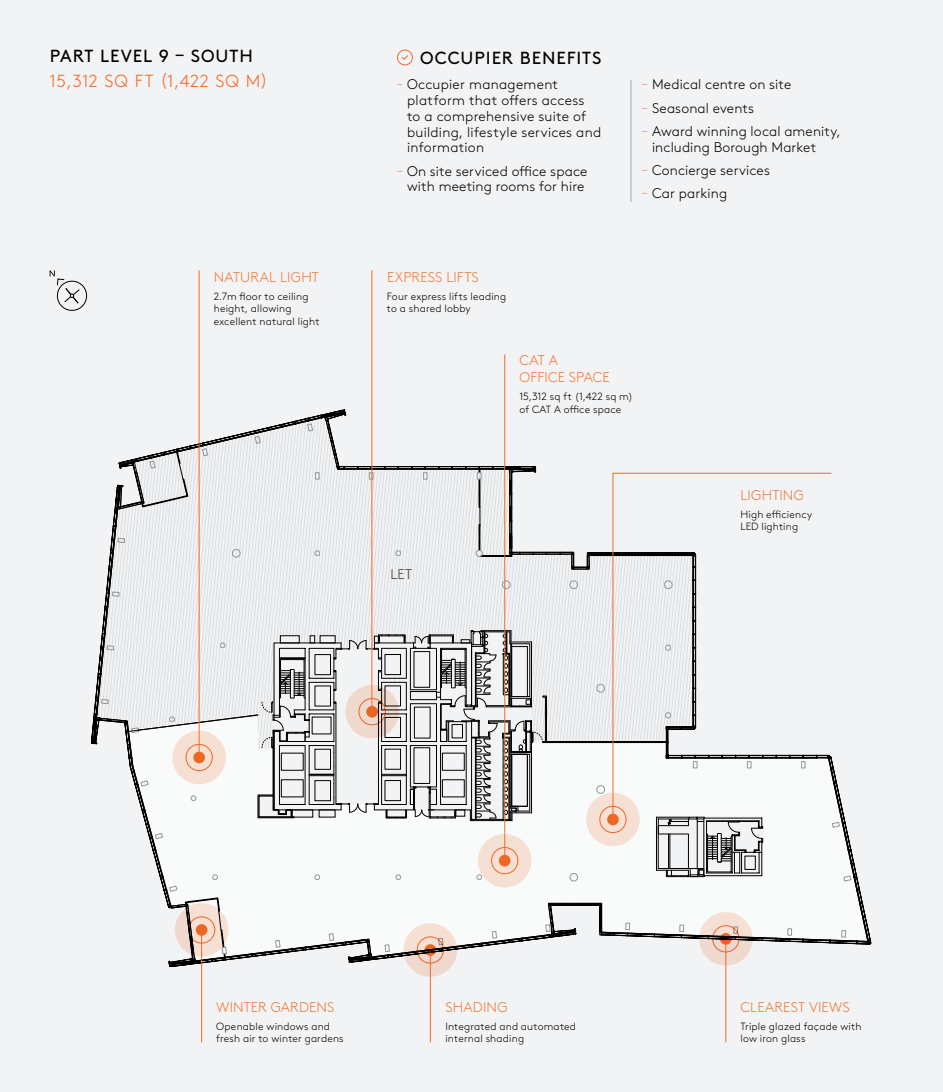
<style>
.page{position:relative;width:943px;height:1092px;background:#fff}
.page>*{position:absolute;margin:0;border:0;box-sizing:border-box;transform-origin:0 0}
.Titles_-_Inside_Spread{font:300 17.5px/24.5px "Brown Pro";letter-spacing:.03em;color:#f36a24}
.Titles_-_Inside_Spread-2{font:17.5px "Brown Pro";letter-spacing:.05em;color:#020000}
.t1{font:300 14px/15.8px "Brown Pro";letter-spacing:.01em;color:#020000}
.Plan___Title{font:300 14px/17.5px "Brown Pro";letter-spacing:.01em;color:#f37935}
.Plan___Title-2{font:300 14px "Brown Pro";color:#3e3e3f}
.Plan_-_Text{font:300 10.5px/12.6px "Brown Pro";letter-spacing:.015em;color:#020000}
.s1{font-weight:400;color:#020000}
.s2{font-size:12.25px;color:#f37935}
</style>
<div class="page">
<div style="left:0;top:0;width:943px;height:1091px;background:#f2f3f4"></div>
<svg style="left:397px;top:49px;width:16px;height:17px"></svg>
<hr style="left:630px;top:80px;width:1px;height:122px;background:#a8a9ad">
<svg style="left:91px;top:409px;width:780px;height:559px"></svg>
<hr style="left:543px;top:741px;width:119px;height:1px;background:#020000">
<svg style="left:50px;top:270px;width:38px;height:41px"></svg>
<svg style="left:478px;top:833px;width:53px;height:54px;background:#f5dccf"></svg>
<div style="left:499px;top:854px;width:11px;height:12px;background:#f36a24;border-radius:50%"></div>
<div style="left:491px;top:847px;width:27px;height:26px;border:1px solid #f36a24;border-radius:50%"></div>
<svg style="left:586px;top:792px;width:53px;height:54px;background:#f5dccf"></svg>
<div style="left:607px;top:813px;width:11px;height:12px;background:#f36a24;border-radius:50%"></div>
<div style="left:599px;top:806px;width:27px;height:26px;border:1px solid #f36a24;border-radius:50%"></div>
<svg style="left:175px;top:903px;width:53px;height:53px;background:#dec7bb"></svg>
<div style="left:196px;top:924px;width:11px;height:11px;background:#f36a24;border-radius:50%"></div>
<div style="left:188px;top:916px;width:27px;height:27px;border:1px solid #f36a24;border-radius:50%"></div>
<svg style="left:345px;top:685px;width:54px;height:53px;background:#d8c2b7"></svg>
<svg style="left:366px;top:705px;width:12px;height:12px"></svg>
<div style="left:359px;top:698px;width:26px;height:27px;border:1px solid #f36a24;border-radius:50%"></div>
<svg style="left:172px;top:730px;width:54px;height:54px;background:#f5dccf"></svg>
<div style="left:193px;top:751px;width:12px;height:12px;background:#f36a24;border-radius:50%"></div>
<div style="left:186px;top:744px;width:26px;height:26px;border:1px solid #f36a24;border-radius:50%"></div>
<svg style="left:403px;top:923px;width:54px;height:53px;background:#e0c9bd"></svg>
<svg style="left:424px;top:944px;width:12px;height:11px"></svg>
<div style="left:417px;top:936px;width:26px;height:27px;border:1px solid #f36a24;border-radius:50%"></div>
<svg style="left:699px;top:912px;width:53px;height:53px;background:#e0c9bd"></svg>
<svg style="left:720px;top:932px;width:11px;height:12px"></svg>
<div style="left:712px;top:925px;width:27px;height:27px;border:1px solid #f36a24;border-radius:50%"></div>
<svg style="left:612px;top:473px;width:219px;height:346px"></svg>
<hr style="left:371px;top:270px;width:1px;height:442px;background:#f36a24">
<hr style="left:199px;top:270px;width:1px;height:489px;background:#f36a24">
<hr style="left:201px;top:929px;width:1px;height:113px;background:#f36a24">
<hr style="left:430px;top:952px;width:1px;height:90px;background:#f36a24">
<hr style="left:725px;top:942px;width:1px;height:100px;background:#f36a24">
<hr style="left:504px;top:354px;width:1px;height:503px;background:#f36a24">
<p class="Titles_-_Inside_Spread" style="left:50px;top:43px;width:220px"><span class="s1">PART LEVEL 9 – SOUTH<br></span>15,312 SQ FT (1,422 SQ M)</p>
<p class="Plan___Title" style="left:214px;top:267px;width:107px">NATURAL LIGHT</p>
<p class="Plan_-_Text" style="left:214px;top:289px;width:107px">2.7m floor to ceiling height, allowing excellent natural light</p>
<p class="Titles_-_Inside_Spread-2" style="left:420px;top:44px;width:183px">OCCUPIER BENEFITS</p>
<p class="t1" style="left:407px;top:76px;width:196px;text-indent:-10px"><span class="s2">–</span> Occupier management platform that offers access to a comprehensive suite of building, lifestyle services and information</p>
<p class="t1" style="left:397px;top:162px;width:192px;text-align:center"><span class="s2">–</span> On site serviced office space with meeting rooms for hire</p>
<p class="t1" style="left:642px;top:76px;width:151px"><span class="s2">–</span> Medical centre on site</p>
<p class="t1" style="left:642px;top:99px;width:114px"><span class="s2">–</span> Seasonal events</p>
<p class="t1" style="left:652px;top:122px;width:190px;text-indent:-10px"><span class="s2">–</span> Award winning local amenity, including Borough Market</p>
<p class="t1" style="left:642px;top:161px;width:129px"><span class="s2">–</span> Concierge services</p>
<p class="t1" style="left:642px;top:184px;width:87px"><span class="s2">–</span> Car parking</p>
<p class="Plan___Title" style="left:387px;top:267px;width:93px">EXPRESS LIFTS</p>
<p class="Plan_-_Text" style="left:387px;top:289px;width:121px">Four express lifts leading to a shared lobby</p>
<p class="Plan___Title" style="left:519px;top:350px;width:92px">CAT A<br>OFFICE SPACE</p>
<p class="Plan_-_Text" style="left:519px;top:389px;width:115px">15,312 sq ft (1,422 sq m) of CAT A office space</p>
<p class="Plan___Title-2" style="left:390px;top:564px;width:23px">LET</p>
<p class="Plan___Title" style="left:740px;top:485px;width:65px">LIGHTING</p>
<p class="Plan_-_Text" style="left:740px;top:507px;width:73px">High efficiency<br>LED lighting</p>
<p class="Plan___Title" style="left:216px;top:997px;width:119px">WINTER GARDENS</p>
<p class="Plan_-_Text" style="left:216px;top:1018px;width:129px">Openable windows and fresh air to winter gardens</p>
<p class="Plan___Title" style="left:445px;top:997px;width:64px">SHADING</p>
<p class="Plan_-_Text" style="left:445px;top:1018px;width:132px">Integrated and automated internal shading</p>
<p class="Plan___Title" style="left:740px;top:997px;width:111px">CLEAREST VIEWS</p>
<p class="Plan_-_Text" style="left:740px;top:1018px;width:123px">Triple glazed façade with low iron glass</p>
</div>
